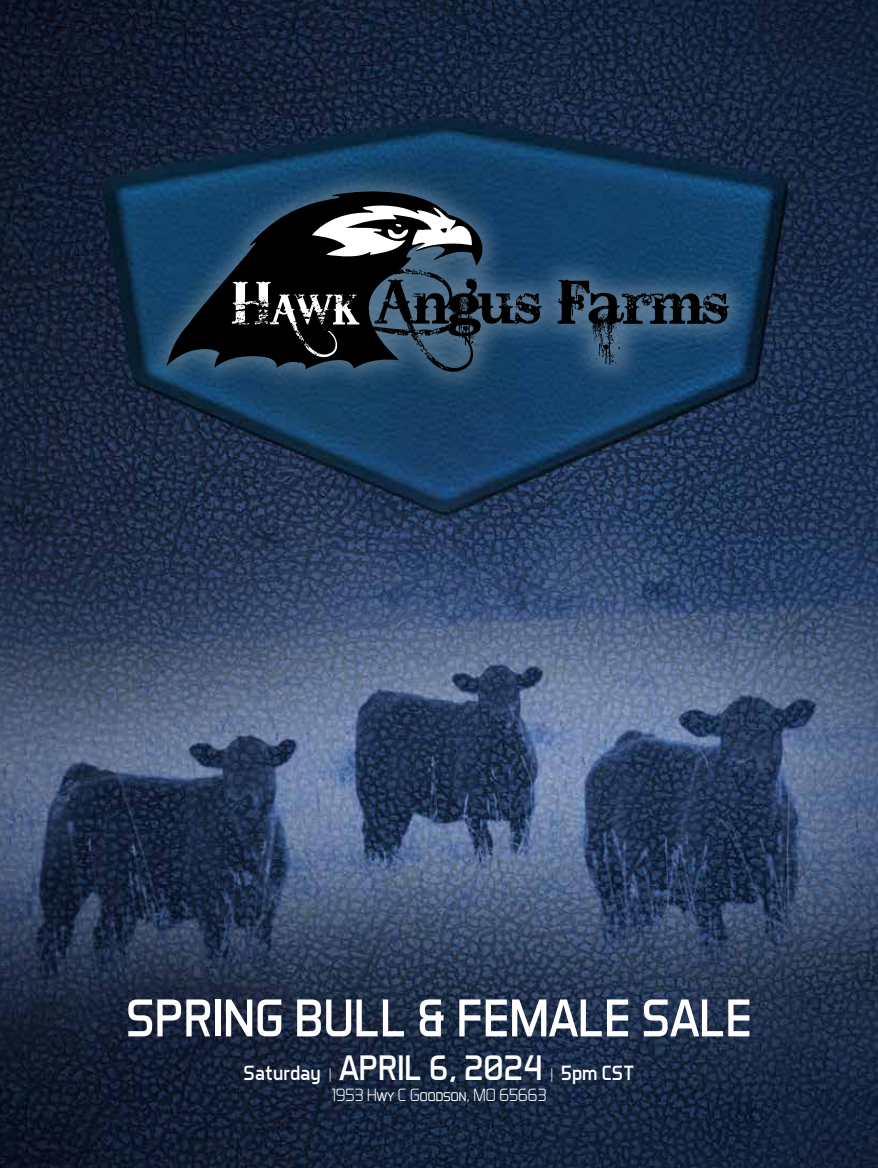
<style>
.page{position:relative;width:878px;height:1168px;background:#fff}
.page>*{position:absolute;margin:0;border:0;box-sizing:border-box;transform-origin:0 0}
.t1{font:54px "Aero Matics";color:#fff}
.t2{font:21px "Aero Matics";color:#fff}
.t3{font:300 18px "Aero Matics Display";color:#fff}
.s1{font-family:"Aero Matics Display";font-weight:300;font-size:15px}
.s2{font-size:36px}
</style>
<div class="page">
<img style="left:0;top:0;width:878px;height:1168px">
<div style="left:142px;top:166px;width:611px;height:231px;background:#fff;opacity:.29"></div>
<svg style="left:190px;top:191px;width:304px;height:13px;background:#163751"></svg>
<svg style="left:167px;top:204px;width:375px;height:168px;background:#2d4151"></svg>
<svg style="left:557px;top:279px;width:172px;height:86px;background:#264661"></svg>
<h1 class="t1" style="left:126px;top:986px;width:627px">SPRING BULL &amp; FEMALE SALE</h1>
<p class="t2" style="left:243px;top:1060px;width:392px">Saturday <span class="s1">|</span> <span class="s2">APRIL 6, 2024</span> <span class="s1">|</span> 5pm CST</p>
<p class="t3" style="left:331px;top:1084px;width:216px">1953 Hwy C Goodson, MO 65663</p>
</div>
